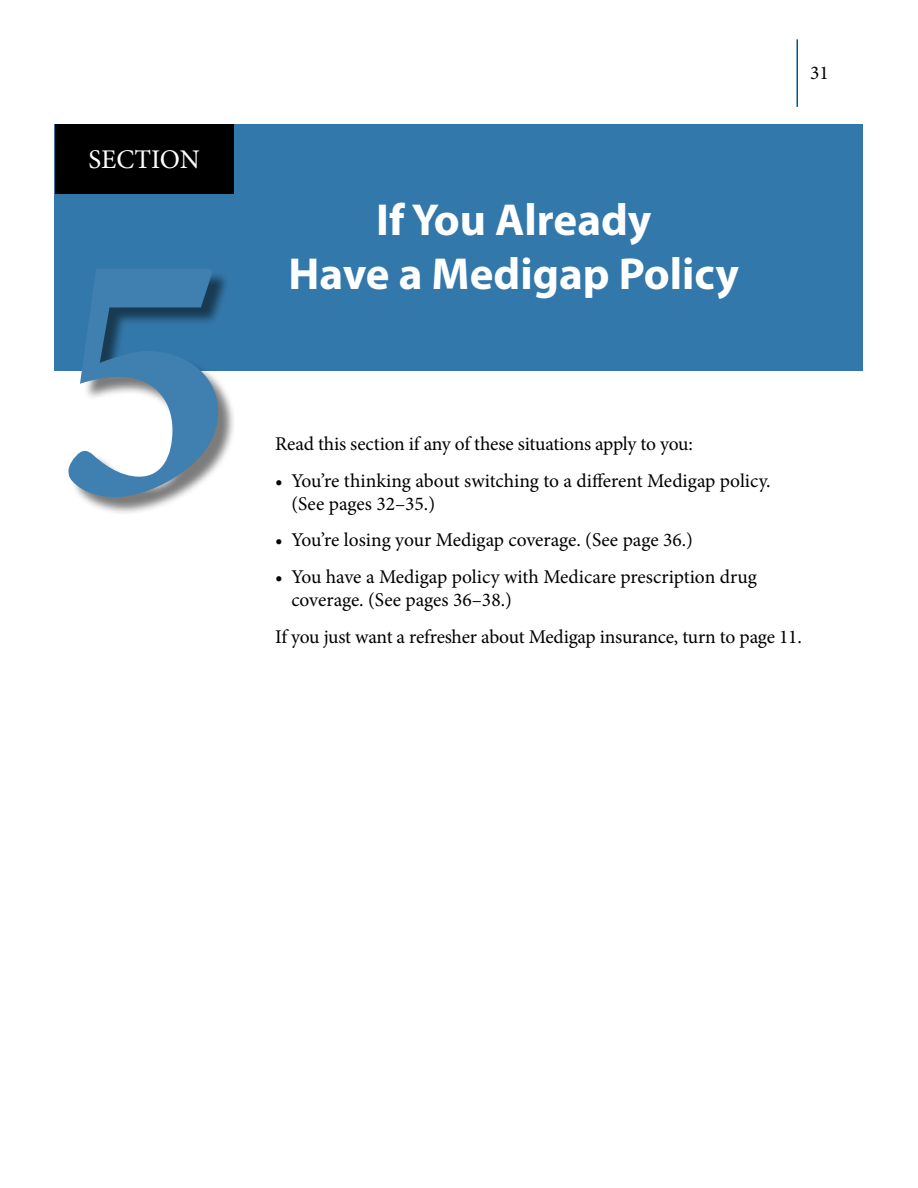
<style>
.page{position:relative;width:918px;height:1188px;background:#fff}
.page>*{position:absolute;margin:0;border:0;box-sizing:border-box;transform-origin:0 0}
.t1{font:700 360px "Minion Pro";color:#4080b0}
.Section_Header{font:700 45px/54px "Myriad Pro";color:#fff;text-align:center}
.t2{font:27px "Minion Pro";letter-spacing:-.005em;color:#fff}
.Body_Text_13{font:19.5px/23.4px "Minion Pro";letter-spacing:-.01em;color:#000}
</style>
<div class="page">
<div style="left:55px;top:124px;width:808px;height:247px;background:#3378aa"></div>
<div style="left:55px;top:124px;width:179px;height:70px;background:#000"></div>
<hr style="left:796px;top:39px;width:2px;height:68px;background:#005695">
<div style="left:71px;top:271px;width:166px;height:245px;background:#000;opacity:.52"></div>
<h3 class="t2" style="left:89px;top:142px;width:113px">SECTION</h3>
<h1 class="t1" style="left:55px;top:124px;width:181px">5</h1>
<h1 class="Section_Header" style="left:288px;top:191px;width:452px">If You Already<br>Have a Medigap Policy</h1>
<p class="Body_Text_13" style="left:810px;top:61px;width:20px">31</p>
<p class="Body_Text_13" style="left:275px;top:432px;width:419px">Read this section if any of these situations apply to you:</p>
<p class="Body_Text_13" style="left:291px;top:469px;width:481px;text-indent:-16px">• You’re thinking about switching to a different Medigap policy. (See pages 32–35.)</p>
<p class="Body_Text_13" style="left:275px;top:529px;width:419px">• You’re losing your Medigap coverage. (See page 36.)</p>
<p class="Body_Text_13" style="left:291px;top:565px;width:467px;text-indent:-16px">• You have a Medigap policy with Medicare prescription drug coverage. (See pages 36–38.)</p>
<p class="Body_Text_13" style="left:275px;top:625px;width:528px">If you just want a refresher about Medigap insurance, turn to page 11.</p>
</div>
